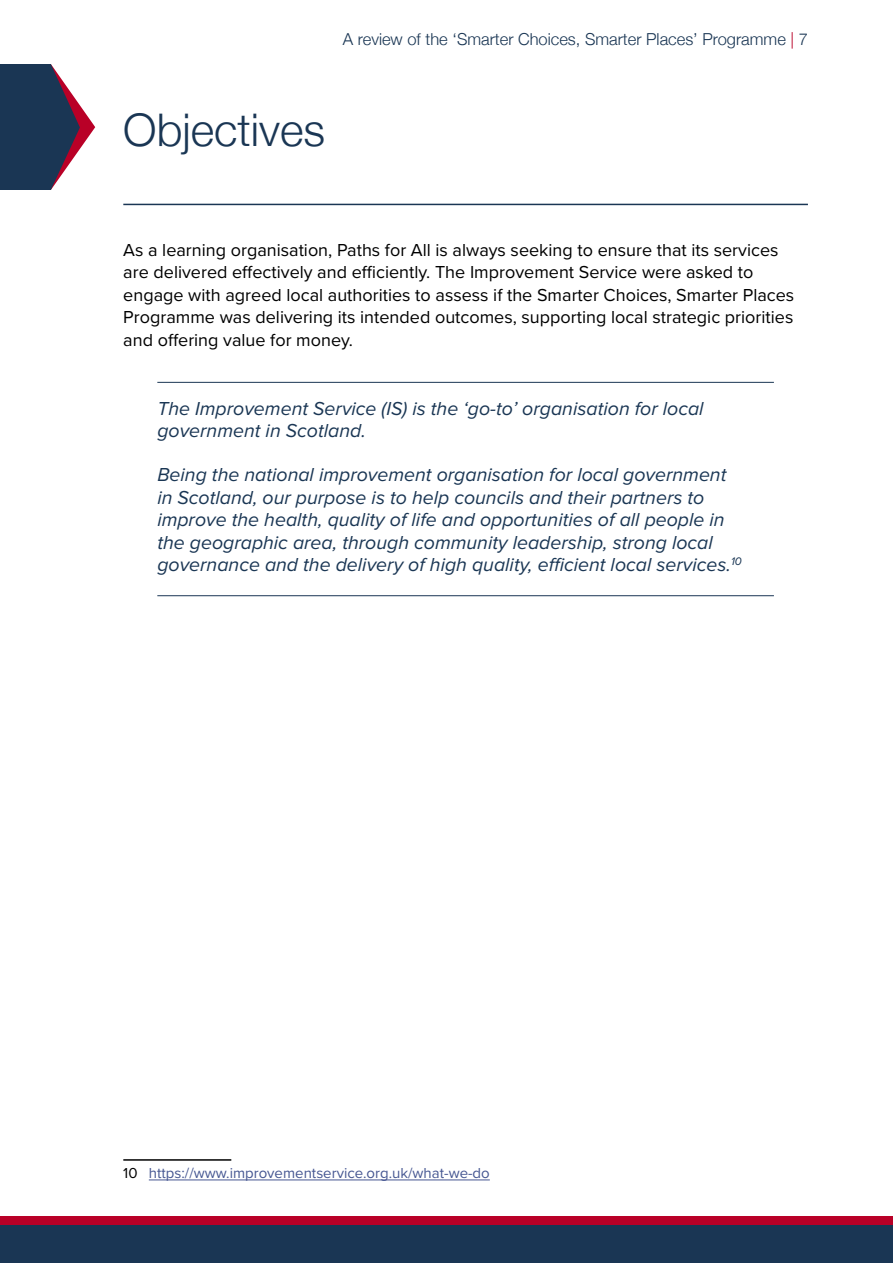
<style>
.page{position:relative;width:893px;height:1263px;background:#fff}
.page>*{position:absolute;margin:0;border:0;box-sizing:border-box;transform-origin:0 0}
.t1{font:300 45px "Helvetica Neue";color:#1a3654}
.pull_quote{font:italic 19.5px/22.5px "Proxima Nova";color:#1a3654}
.body_text{font:18px/22.5px "Proxima Nova";color:#000}
.t2{font:300 16.5px "Helvetica Neue";color:#1a3654}
.footnotes{font:15px "Proxima Nova";color:#465792}
.s1{color:#b90027}
.s2{color:#000}
</style>
<div class="page">
<div style="left:0;top:1225px;width:893px;height:38px;background:#1a3654"></div>
<div style="left:0;top:1216px;width:893px;height:9px;background:#b90027"></div>
<hr style="left:123px;top:204px;width:685px;height:1px;background:#1a3654">
<div style="left:0;top:64px;width:51px;height:126px;background:#1a3654"></div>
<svg style="left:51px;top:64px;width:44px;height:126px"></svg>
<hr style="left:123px;top:1159px;width:108px;height:2px;background:#000">
<hr style="left:149px;top:1180px;width:341px;height:1px;background:#465792">
<hr style="left:157px;top:382px;width:617px;height:1px;background:#1a3654">
<hr style="left:157px;top:595px;width:617px;height:1px;background:#1a3654">
<p class="t2" style="left:343px;top:25px;width:466px">A review of the ‘Smarter Choices, Smarter Places’ Programme <span class="s1">|</span> 7</p>
<p class="t1" style="left:123px;top:93px;width:203px">Objectives</p>
<p class="body_text" style="left:123px;top:237px;width:672px">As a learning organisation, Paths for All is always seeking to ensure that its services are delivered effectively and efficiently. The Improvement Service were asked to engage with agreed local authorities to assess if the Smarter Choices, Smarter Places Programme was delivering its intended outcomes, supporting local strategic priorities and offering value for money.</p>
<p class="pull_quote" style="left:157px;top:397px;width:548px">The Improvement Service (IS) is the ‘go-to’ organisation for local government in Scotland.</p>
<p class="pull_quote" style="left:157px;top:464px;width:586px">Being the national improvement organisation for local government in Scotland, our purpose is to help councils and their partners to improve the health, quality of life and opportunities of all people in the geographic area, through community leadership, strong local governance and the delivery of high quality, efficient local services.<sup>10</sup></p>
<p class="footnotes" style="left:123px;top:1162px;width:368px"><span class="s2">10</span> https://www.improvementservice.org.uk/what-we-do</p>
</div>
